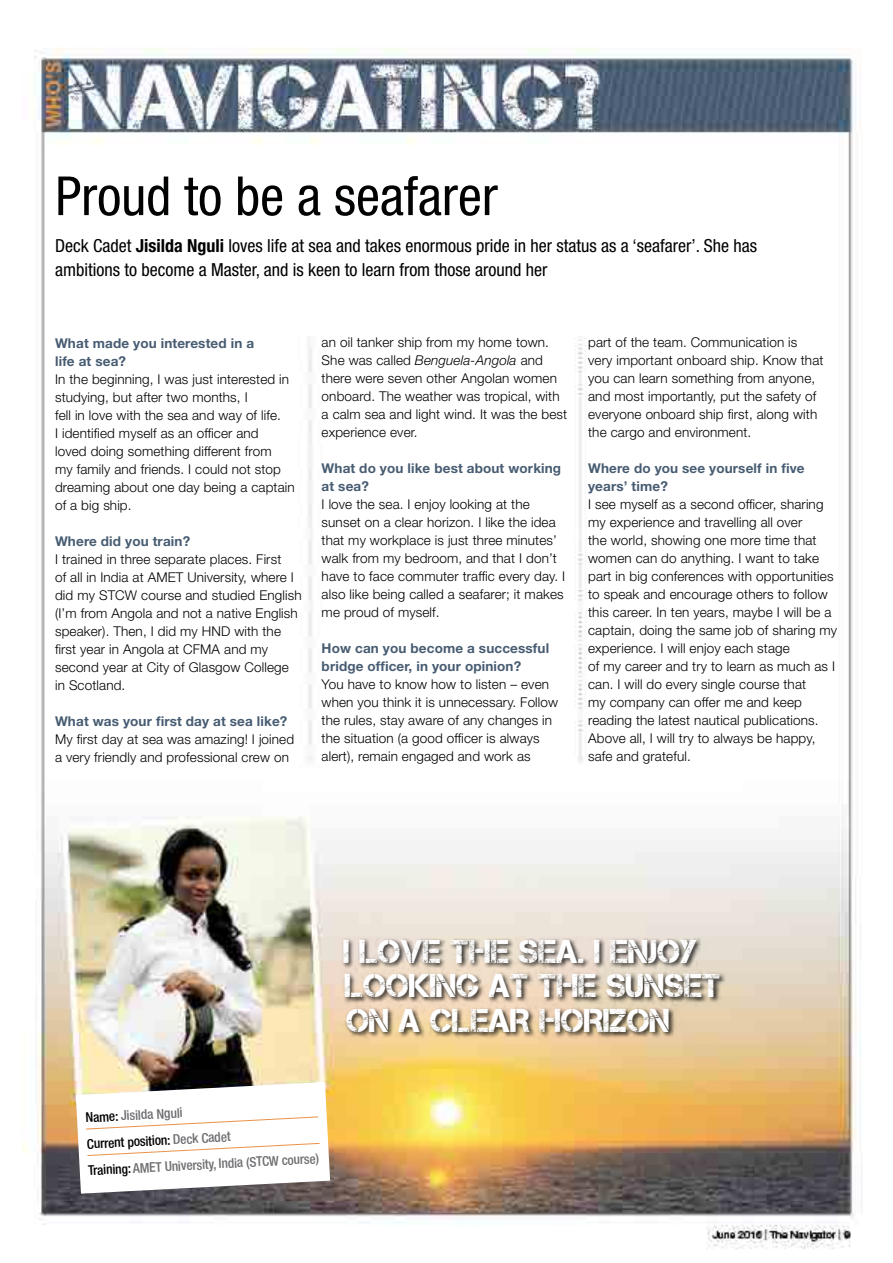
<style>
.page{position:relative;width:893px;height:1263px;background:#fff}
.page>*{position:absolute;margin:0;border:0;box-sizing:border-box;transform-origin:0 0}
.t1{font:condensed 54px "Helvetica Neue LT Std";color:#000101}
.t2{font:33px/34.5px "Captureit";color:#fff}
.t3{font:condensed 18px/24px "Helvetica Neue LT Std";color:#000}
.t4{font:300 13.5px/18px "Helvetica Neue LT Std";letter-spacing:.01em;color:#000}
.t5{font:700 13.5px/18px "Helvetica Neue LT Std";letter-spacing:.01em;color:#475c72}
.t6{font:500 condensed 13.5px/26.5px "Helvetica Neue LT Std";color:#6d6e71}
.s1{font-weight:700}
.s2{font-style:italic}
.s3{color:#000}
</style>
<div class="page">
<img style="left:22px;top:48px;width:840px;height:1201px">
<div style="left:342px;top:938px;width:384px;height:101px;background:#000;opacity:.75"></div>
<svg style="left:76px;top:1082px;width:254px;height:112px"></svg>
<h1 class="t1" style="left:55px;top:165px;width:444px">Proud to be a seafarer</h1>
<h3 class="t3" style="left:55px;top:234px;width:703px">Deck Cadet <span class="s1">Jisilda Nguli</span> loves life at sea and takes enormous pride in her status as a ‘seafarer’. She has ambitions to become a Master, and is keen to learn from those around her</h3>
<p class="t5" style="left:55px;top:333px;width:201px">What made you interested in a life at sea?</p>
<p class="t4" style="left:55px;top:369px;width:241px">In the beginning, I was just interested in studying, but after two months, I<br>fell in love with the sea and way of life.<br>I identified myself as an officer and<br>loved doing something different from<br>my family and friends. I could not stop dreaming about one day being a captain of a big ship.</p>
<p class="t5" style="left:55px;top:531px;width:137px">Where did you train?</p>
<p class="t4" style="left:55px;top:549px;width:248px">I trained in three separate places. First<br>of all in India at AMET University, where I did my STCW course and studied English (I’m from Angola and not a native English speaker). Then, I did my HND with the first year in Angola at CFMA and my second year at City of Glasgow College in Scotland.</p>
<p class="t5" style="left:55px;top:711px;width:234px">What was your first day at sea like?</p>
<p class="t4" style="left:55px;top:729px;width:241px">My first day at sea was amazing! I joined a very friendly and professional crew on</p>
<p class="t4" style="left:322px;top:333px;width:247px">an oil tanker ship from my home town.<br>She was called <span class="s2">Benguela-Angola</span> and there were seven other Angolan women onboard. The weather was tropical, with a calm sea and light wind. It was the best experience ever.</p>
<p class="t5" style="left:322px;top:459px;width:241px">What do you like best about working at sea?</p>
<p class="t4" style="left:322px;top:495px;width:245px">I love the sea. I enjoy looking at the sunset on a clear horizon. I like the idea that my workplace is just three minutes’ walk from my bedroom, and that I don’t have to face commuter traffic every day. I also like being called a seafarer; it makes me proud of myself.</p>
<p class="t5" style="left:322px;top:639px;width:229px">How can you become a successful bridge officer, in your opinion?</p>
<p class="t4" style="left:322px;top:675px;width:238px">You have to know how to listen – even when you think it is unnecessary. Follow the rules, stay aware of any changes in the situation (a good officer is always alert), remain engaged and work as</p>
<p class="t4" style="left:588px;top:333px;width:237px">part of the team. Communication is very important onboard ship. Know that you can learn something from anyone, and most importantly, put the safety of everyone onboard ship first, along with the cargo and environment.</p>
<p class="t5" style="left:588px;top:459px;width:218px">Where do you see yourself in five years’ time?</p>
<p class="t4" style="left:588px;top:495px;width:250px">I see myself as a second officer, sharing my experience and travelling all over<br>the world, showing one more time that women can do anything. I want to take part in big conferences with opportunities to speak and encourage others to follow this career. In ten years, maybe I will be a captain, doing the same job of sharing my experience. I will enjoy each stage<br>of my career and try to learn as much as I can. I will do every single course that<br>my company can offer me and keep reading the latest nautical publications.<br>Above all, I will try to always be happy, safe and grateful.</p>
<h2 class="t2" style="left:343px;top:934px;width:379px">I LOVE THE SEA. I ENJOY<br>LOOKING AT THE SUNSET<br>ON A CLEAR HORIZON</h2>
<p class="t6" style="left:85px;top:1104px;width:233px;rotate:-3deg"><span class="s3">Name:</span> Jisilda Nguli<br><span class="s3">Current position:</span> Deck Cadet<br><span class="s3">Training:</span> AMET University, India (STCW course)</p>
</div>
